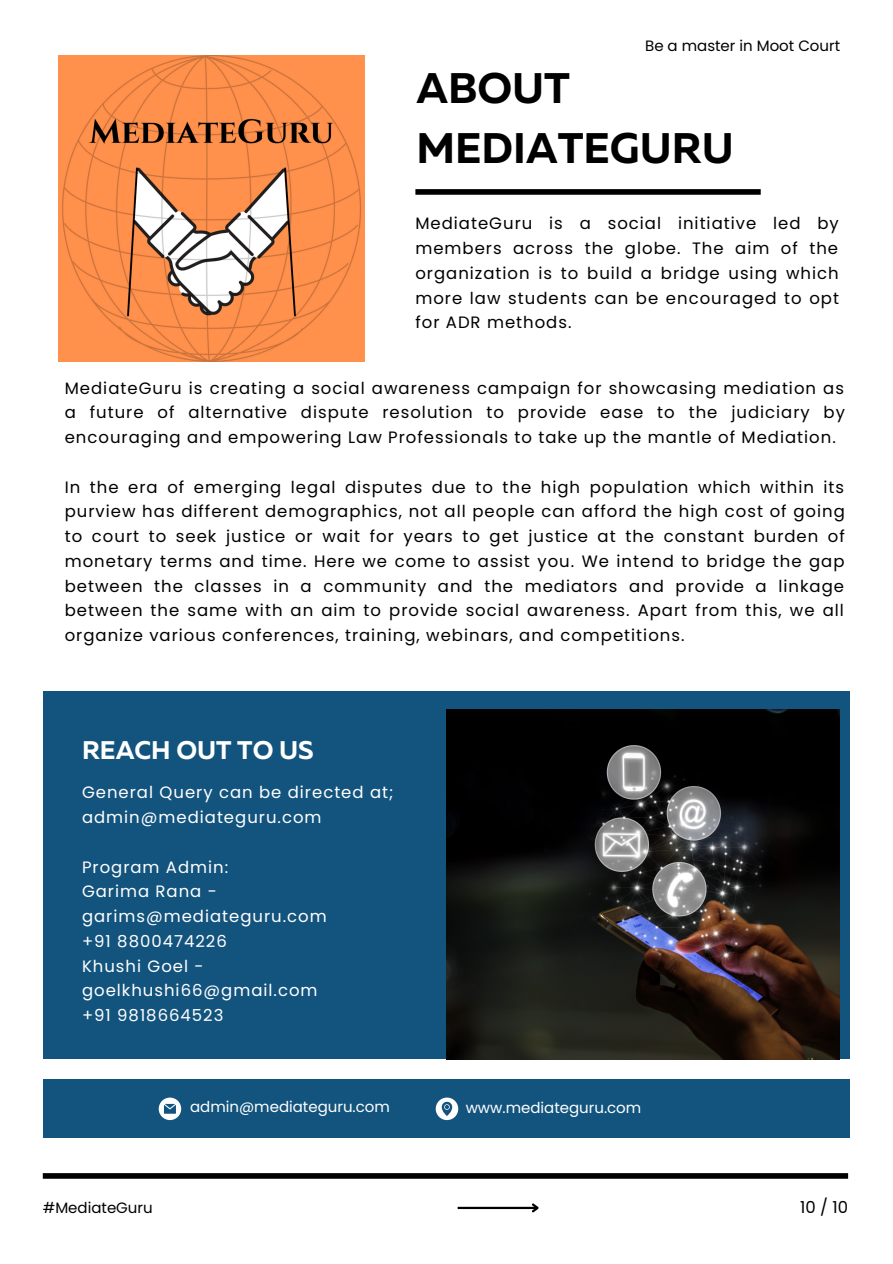
<style>
.page{position:relative;width:893px;height:1264px;background:#fff}
.page>*{position:absolute;margin:0;border:0;box-sizing:border-box;transform-origin:0 0}
.t1{font:700 42.6px/59.2px "Muller";color:#000}
.t2{font:700 25.5px "Muller";color:#fff}
.t3{font:16.5px/24.8px "Poppins";letter-spacing:.06em;color:#000;text-align:justify}
.t4{font:16.5px "Poppins";letter-spacing:.06em;color:#fff}
.t5{font:15px "Poppins";color:#fff}
.t6{font:15px "Poppins";color:#000}
</style>
<div class="page">
<div style="left:43px;top:691px;width:806px;height:367px;background:#13547e"></div>
<div style="left:43px;top:1079px;width:806px;height:58px;background:#13547e"></div>
<div style="left:415px;top:189px;width:345px;height:6px;background:#000"></div>
<div style="left:43px;top:1173px;width:805px;height:5px;background:#000"></div>
<hr style="left:457px;top:1206px;width:80px;height:2px;background:#000">
<svg style="left:529px;top:1203px;width:10px;height:10px"></svg>
<svg style="left:159px;top:1097px;width:22px;height:23px"></svg>
<svg style="left:435px;top:1097px;width:23px;height:23px"></svg>
<img style="left:59px;top:55px;width:306px;height:306px">
<img style="left:447px;top:709px;width:392px;height:350px">
<p class="t6" style="left:645px;top:35px;width:196px">Be a master in Moot Court</p>
<p class="t1" style="left:416px;top:62px;width:319px">ABOUT<br>MEDIATEGURU</p>
<p class="t3" style="left:415px;top:211px;width:425px">MediateGuru is a social initiative led by members across the globe. The aim of the organization is to build a bridge using which more law students can be encouraged to opt for ADR methods.</p>
<p class="t3" style="left:65px;top:375px;width:781px">MediateGuru is creating a social awareness campaign for showcasing mediation as a future of alternative dispute resolution to provide ease to the judiciary by encouraging and empowering Law Professionals to take up the mantle of Mediation.</p>
<p class="t3" style="left:65px;top:474px;width:781px">In the era of emerging legal disputes due to the high population which within its purview has different demographics, not all people can afford the high cost of going to court to seek justice or wait for years to get justice at the constant burden of monetary terms and time. Here we come to assist you. We intend to bridge the gap between the classes in a community and the mediators and provide a linkage between the same with an aim to provide social awareness. Apart from this, we all organize various conferences, training, webinars, and competitions.</p>
<p class="t2" style="left:82px;top:739px;width:233px">REACH OUT TO US</p>
<p class="t4" style="left:82px;top:781px;width:313px">General Query can be directed at;</p>
<p class="t4" style="left:82px;top:805px;width:241px">admin@mediateguru.com</p>
<p class="t4" style="left:82px;top:855px;width:148px">Program Admin:</p>
<p class="t4" style="left:82px;top:880px;width:136px">Garima Rana -</p>
<p class="t4" style="left:82px;top:904px;width:246px">garims@mediateguru.com</p>
<p class="t4" style="left:82px;top:929px;width:146px">+91 8800474226</p>
<p class="t4" style="left:82px;top:954px;width:123px">Khushi Goel -</p>
<p class="t4" style="left:82px;top:978px;width:237px">goelkhushi66@gmail.com</p>
<p class="t4" style="left:82px;top:1003px;width:143px">+91 9818664523</p>
<p class="t5" style="left:190px;top:1096px;width:201px">admin@mediateguru.com</p>
<p class="t5" style="left:465px;top:1097px;width:177px">www.mediateguru.com</p>
<p class="t6" style="left:43px;top:1196px;width:111px">#MediateGuru</p>
<p class="t3" style="left:800px;top:1194px;width:49px">10 / 10</p>
</div>
